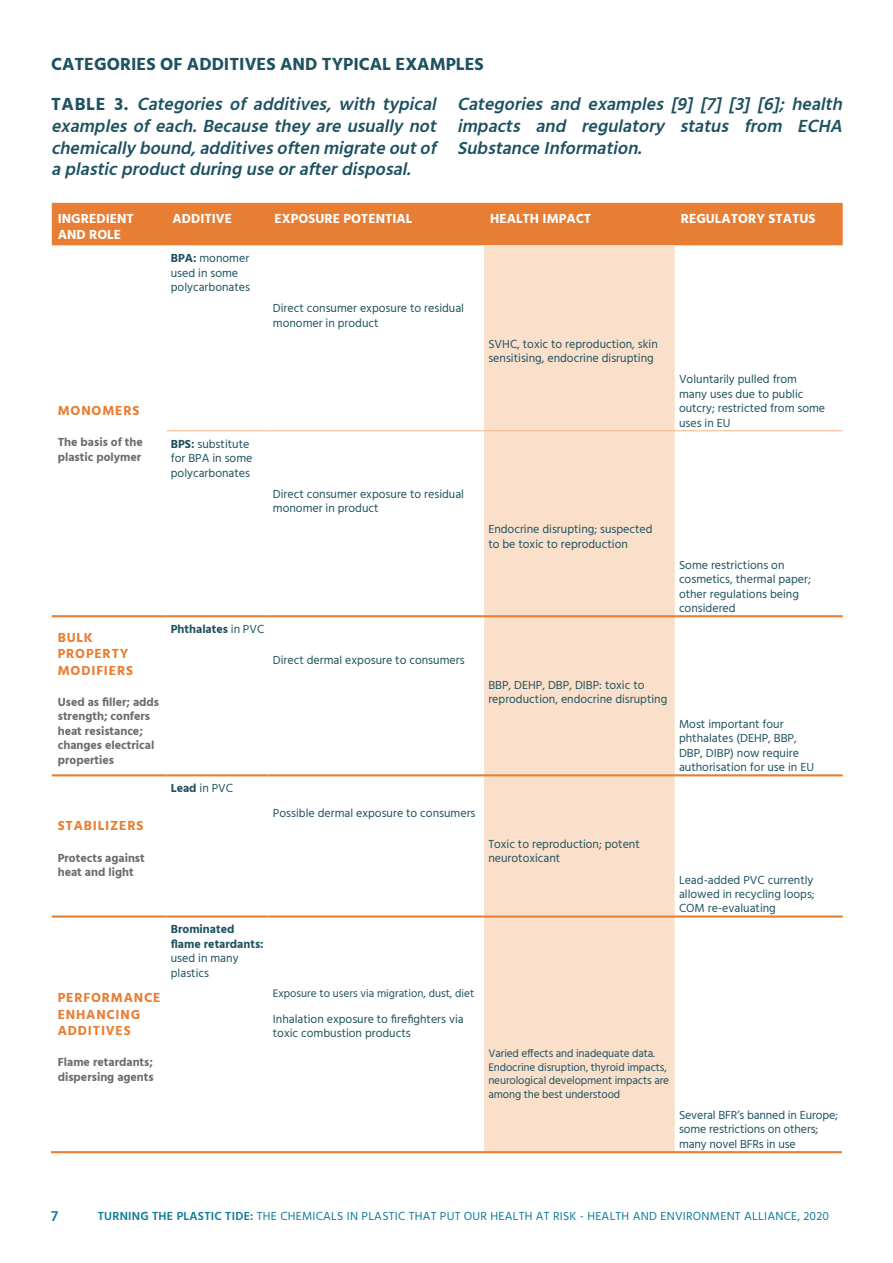
<style>
.page{position:relative;width:893px;height:1263px;background:#fff}
.page>*{position:absolute;margin:0;border:0;box-sizing:border-box;transform-origin:0 0}
.table_title{font:italic 600 18px/21.6px "Hind";color:#1e5260;text-align:justify}
.Subheading{font:700 18px "Hind";color:#1e5260}
.t1{font:600 15px "Hind";color:#0d7b9a}
.Table_header{font:700 13.5px/16.2px "Hind";color:#fff}
.Table_subheading{font:700 13.5px/16.2px "Hind";letter-spacing:.06em;color:#e87e33}
.Table_body{font:12px/14.4px "Hind";color:#1e5260}
.Table_body-2{font:700 12px/14.4px "Hind";color:#6b6b6e}
.t2{font:12px "Hind";letter-spacing:.02em;color:#0d7b9a}
.Table_body-3{font:700 12px/14.4px "Hind";color:#1e5260}
.Table_body-4{font:11.25px/13.5px "Hind";letter-spacing:-.01em;color:#1e5260}
.s1{font-weight:700;font-style:normal}
.s2{font-weight:700}
.s3{font-weight:400}
.s4{font-weight:600}
</style>
<div class="page">
<div style="left:52px;top:203px;width:791px;height:42px;background:#e87e33"></div>
<div style="left:484px;top:245px;width:191px;height:906px;background:#fae0cb"></div>
<hr style="left:52px;top:615px;width:115px;height:2px;background:#e87e33">
<hr style="left:167px;top:615px;width:102px;height:2px;background:#e87e33">
<hr style="left:269px;top:615px;width:215px;height:2px;background:#e87e33">
<hr style="left:484px;top:615px;width:191px;height:2px;background:#e87e33">
<hr style="left:675px;top:615px;width:168px;height:2px;background:#e87e33">
<hr style="left:167px;top:430px;width:102px;height:1px;background:#f3b88d">
<hr style="left:269px;top:430px;width:215px;height:1px;background:#f3b88d">
<hr style="left:484px;top:430px;width:191px;height:1px;background:#f3b88d">
<hr style="left:675px;top:430px;width:168px;height:1px;background:#f3b88d">
<hr style="left:52px;top:774px;width:115px;height:2px;background:#e87e33">
<hr style="left:167px;top:774px;width:102px;height:2px;background:#e87e33">
<hr style="left:269px;top:774px;width:215px;height:2px;background:#e87e33">
<hr style="left:484px;top:774px;width:191px;height:2px;background:#e87e33">
<hr style="left:675px;top:774px;width:168px;height:2px;background:#e87e33">
<hr style="left:52px;top:915px;width:115px;height:3px;background:#e87e33">
<hr style="left:167px;top:915px;width:102px;height:3px;background:#e87e33">
<hr style="left:269px;top:915px;width:215px;height:3px;background:#e87e33">
<hr style="left:484px;top:915px;width:191px;height:3px;background:#e87e33">
<hr style="left:675px;top:915px;width:168px;height:3px;background:#e87e33">
<hr style="left:51px;top:1151px;width:791px;height:2px;background:#e87e33">
<p class="Subheading" style="left:51px;top:53px;width:434px">CATEGORIES OF ADDITIVES AND TYPICAL EXAMPLES</p>
<p class="table_title" style="left:51px;top:95px;width:392px"><span class="s1">T A B L E 3 .</span> Categories of additives, with typical examplesofeach.Becausetheyareusuallynot chemicallybound,additivesoften migrateoutof aplasticproductduring useorafterdisposal.</p>
<p class="table_title" style="left:457px;top:95px;width:392px">Categories and examples [9] [7] [3] [6]; health impacts and regulatory status from ECHA SubstanceInformation.</p>
<p class="Table_header" style="left:58px;top:210px;width:78px">INGREDIENT<br>AND ROLE</p>
<p class="Table_header" style="left:173px;top:210px;width:61px">ADDITIVE</p>
<p class="Table_header" style="left:275px;top:210px;width:139px">EXPOSURE POTENTIAL</p>
<p class="Table_header" style="left:490px;top:210px;width:103px">HEALTH IMPACT</p>
<p class="Table_header" style="left:681px;top:210px;width:136px">REGULATORY STATUS</p>
<p class="Table_body" style="left:171px;top:252px;width:81px"><span class="s2">BPA:</span> monomer used in some polycarbonates</p>
<p class="Table_body" style="left:273px;top:302px;width:193px">Direct consumer exposure to residual monomer in product</p>
<p class="Table_subheading" style="left:58px;top:402px;width:83px">MONOMERS</p>
<p class="Table_body-2" style="left:58px;top:435px;width:87px">The basis of the plastic polymer</p>
<p class="Table_body" style="left:171px;top:437px;width:83px"><span class="s2">BPS:</span> substitute for BPA in some polycarbonates</p>
<p class="Table_body" style="left:273px;top:487px;width:193px">Direct consumer exposure to residual monomer in product</p>
<p class="Table_subheading" style="left:58px;top:629px;width:77px">BULK<br>PROPERTY<br>MODIFIERS</p>
<p class="Table_body-2" style="left:58px;top:695px;width:103px">Used as filler; adds strength; confers heat resistance; changes electrical properties</p>
<p class="Table_subheading" style="left:58px;top:817px;width:87px">STABILIZERS</p>
<p class="Table_body-2" style="left:58px;top:850px;width:89px">Protects against heat and light</p>
<p class="Table_body-3" style="left:171px;top:622px;width:95px">Phthalates <span class="s3">in PVC</span></p>
<p class="Table_body" style="left:273px;top:654px;width:193px">Direct dermal exposure to consumers</p>
<p class="Table_body" style="left:171px;top:782px;width:64px"><span class="s2">Lead</span> in PVC</p>
<p class="Table_body" style="left:273px;top:806px;width:204px">Possible dermal exposure to consumers</p>
<p class="Table_subheading" style="left:58px;top:989px;width:104px">PERFORMANCE<br>ENHANCING<br>ADDITIVES</p>
<p class="Table_body-2" style="left:58px;top:1055px;width:97px">Flame retardants; dispersing agents</p>
<p class="Table_body-3" style="left:171px;top:922px;width:94px">Brominated flame retardants: <span class="s3">used in many plastics</span></p>
<p class="Table_body-4" style="left:273px;top:987px;width:203px">Exposure to users via migration, dust, diet</p>
<p class="Table_body" style="left:273px;top:1012px;width:192px">Inhalation exposure to firefighters via toxic combustion products</p>
<p class="Table_body" style="left:488px;top:337px;width:171px">SVHC, toxic to reproduction, skin sensitising, endocrine disrupting</p>
<p class="Table_body" style="left:679px;top:373px;width:148px">Voluntarily pulled from many uses due to public outcry; restricted from some uses in EU</p>
<p class="Table_body" style="left:488px;top:523px;width:166px">Endocrine disrupting; suspected to be toxic to reproduction</p>
<p class="Table_body" style="left:679px;top:558px;width:133px">Some restrictions on cosmetics, thermal paper; other regulations being considered</p>
<p class="Table_body" style="left:488px;top:678px;width:181px">BBP, DEHP, DBP, DIBP: toxic to reproduction, endocrine disrupting</p>
<p class="Table_body" style="left:679px;top:717px;width:137px">Most important four phthalates (DEHP, BBP,<br>DBP, DIBP) now require authorisation for use in EU</p>
<p class="Table_body" style="left:488px;top:837px;width:153px">Toxic to reproduction; potent neurotoxicant</p>
<p class="Table_body" style="left:679px;top:873px;width:137px;text-align:justify">Lead-added PVC currently allowed in recycling loops; COM re-evaluating</p>
<p class="Table_body-4" style="left:488px;top:1047px;width:182px">Varied effects and inadequate data.<br>Endocrine disruption, thyroid impacts, neurological development impacts are among the best understood</p>
<p class="Table_body" style="left:679px;top:1108px;width:160px">Several BFR’s banned in Europe; some restrictions on others; many novel BFRs in use</p>
<p class="t1" style="left:51px;top:1205px;width:9px">7</p>
<p class="t2" style="left:98px;top:1207px;width:733px"><span class="s4">TURNING THE PLASTIC TIDE:</span> THE CHEMICALS IN PLASTIC THAT PUT OUR HEALTH AT RISK - HEALTH AND ENVIRONMENT ALLIANCE, 2020</p>
</div>
